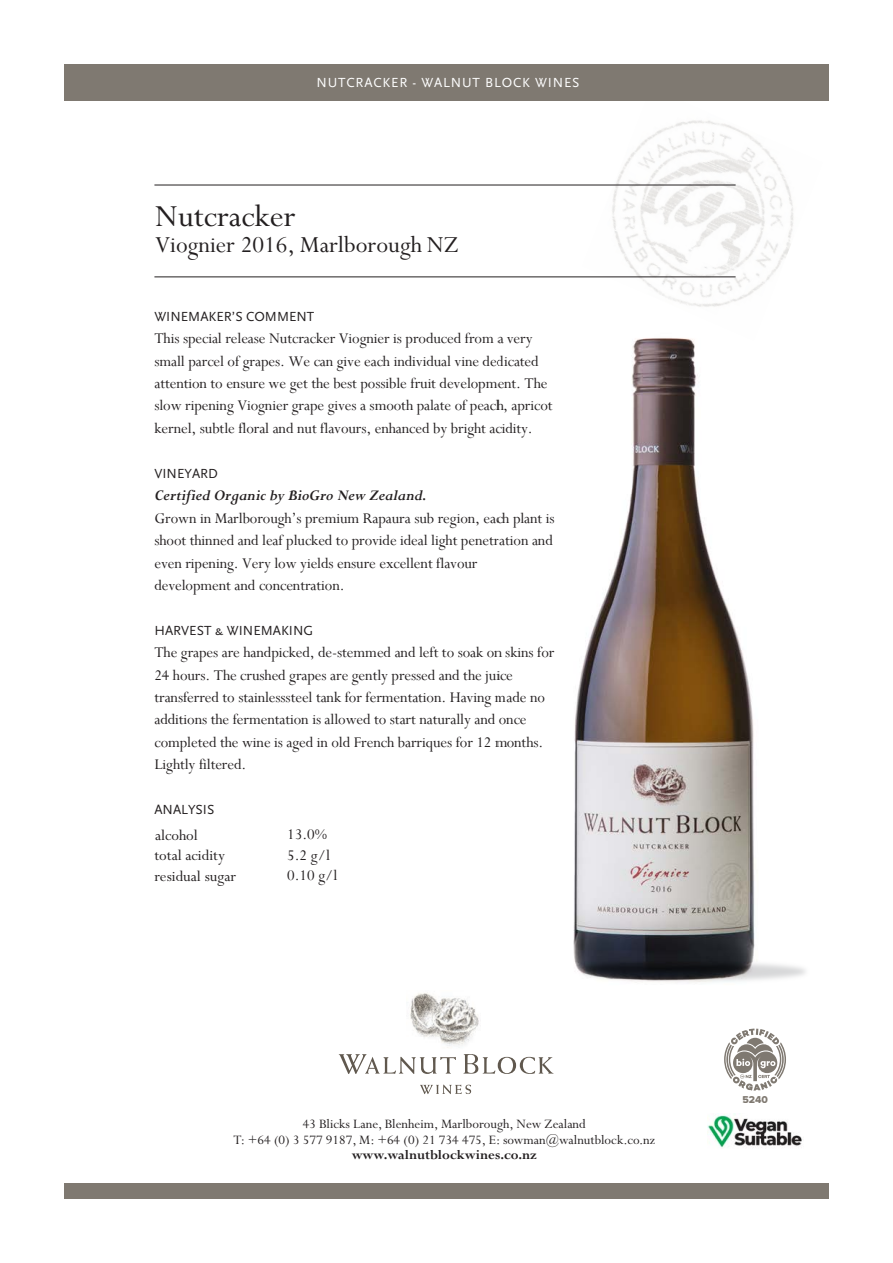
<style>
.page{position:relative;width:893px;height:1263px;background:#fff}
.page>*{position:absolute;margin:0;border:0;box-sizing:border-box;transform-origin:0 0}
.t1{font:34.35px "Perpetua";color:#231f20}
.t2{font:25.8px "Perpetua";color:#231f20}
.t3{font:italic 700 16.65px "Perpetua";letter-spacing:-.005em;color:#231f20}
.t4{font:16.65px "Perpetua";color:#231f20}
.t5{font:16.5px/22.4px "Perpetua";letter-spacing:-.005em;color:#231f20}
.t6{font:14.4px/15.5px "Perpetua";color:#231f20;text-align:center}
.t7{font:700 14.4px "Perpetua";color:#231f20}
.t8{font:13.8px "Scala Sans Regular SC";color:#231f20}
.t9{font:13.8px "Scala Sans Regular SC";letter-spacing:.06em;color:#fff}
.t10{font:10.35px "Proxima Nova Extrabld";color:#60584e}
.s1{font-size:25.5px}
</style>
<div class="page">
<img style="left:582px;top:100px;width:241px;height:207px">
<div style="left:64px;top:64px;width:765px;height:36px;background:#7f7971"></div>
<div style="left:64px;top:1183px;width:765px;height:16px;background:#7f7971"></div>
<hr style="left:154px;top:277px;width:582px;height:1px;background:#231f20">
<hr style="left:154px;top:185px;width:582px;height:1px;background:#231f20">
<img style="left:410px;top:992px;width:69px;height:56px">
<svg style="left:339px;top:1054px;width:117px;height:20px"></svg>
<svg style="left:463px;top:1054px;width:91px;height:20px"></svg>
<svg style="left:420px;top:1085px;width:51px;height:9px"></svg>
<svg style="left:724px;top:1034px;width:62px;height:57px"></svg>
<img style="left:738px;top:966px;width:68px;height:68px">
<img style="left:573px;top:338px;width:222px;height:680px">
<img style="left:708px;top:1113px;width:94px;height:35px">
<p class="t9" style="left:316px;top:75px;width:265px">NUTCRACKER - WALNUT BLOCK WINES</p>
<h1 class="t1" style="left:155px;top:198px;width:142px">Nutcracker</h1>
<h2 class="t2" style="left:155px;top:231px;width:305px"><span class="s1">Viognier 2016</span>, Marlborough NZ</h2>
<p class="t8" style="left:154px;top:309px;width:161px">WINEMAKER’S COMMENT</p>
<p class="t5" style="left:154px;top:327px;width:400px">This special release Nutcracker Viognier is produced from a very small parcel of grapes. We can give each individual vine dedicated attention to ensure we get the best possible fruit development. The slow ripening Viognier grape gives a smooth palate of peach, apricot kernel, subtle floral and nut flavours, enhanced by bright acidity.</p>
<p class="t8" style="left:154px;top:466px;width:65px">VINEYARD</p>
<p class="t3" style="left:154px;top:487px;width:274px">Certified Organic by BioGro New Zealand.</p>
<p class="t5" style="left:154px;top:507px;width:402px">Grown in Marlborough’s premium Rapaura sub region, each plant is shoot thinned and leaf plucked to provide ideal light penetration and even ripening. Very low yields ensure excellent flavour development and concentration.</p>
<p class="t8" style="left:154px;top:623px;width:160px">HARVEST &amp; WINEMAKING</p>
<p class="t5" style="left:154px;top:641px;width:402px">The grapes are handpicked, de-stemmed and left to soak on skins for 24 hours. The crushed grapes are gently pressed and the juice transferred to stainlesssteel tank for fermentation. Having made no additions the fermentation is allowed to start naturally and once completed the wine is aged in old French barriques for 12 months.<br>Lightly filtered.</p>
<p class="t8" style="left:154px;top:802px;width:61px">ANALYSIS</p>
<p class="t4" style="left:155px;top:827px;width:44px">alcohol</p>
<p class="t5" style="left:287px;top:823px;width:41px">13.0%</p>
<p class="t4" style="left:154px;top:847px;width:72px">total acidity</p>
<p class="t5" style="left:287px;top:843px;width:44px">5.2 g/l</p>
<p class="t4" style="left:154px;top:867px;width:83px">residual sugar</p>
<p class="t5" style="left:287px;top:864px;width:52px">0.10 g/l</p>
<p class="t6" style="left:233px;top:1117px;width:423px">43 Blicks Lane, Blenheim, Marlborough, New Zealand<br>T: +64 (0) 3 577 9187, M: +64 (0) 21 734 475, E: sowman@walnutblock.co.nz</p>
<p class="t7" style="left:352px;top:1147px;width:187px">www.walnutblockwines.co.nz</p>
<p class="t10" style="left:742px;top:1093px;width:27px">5240</p>
</div>
